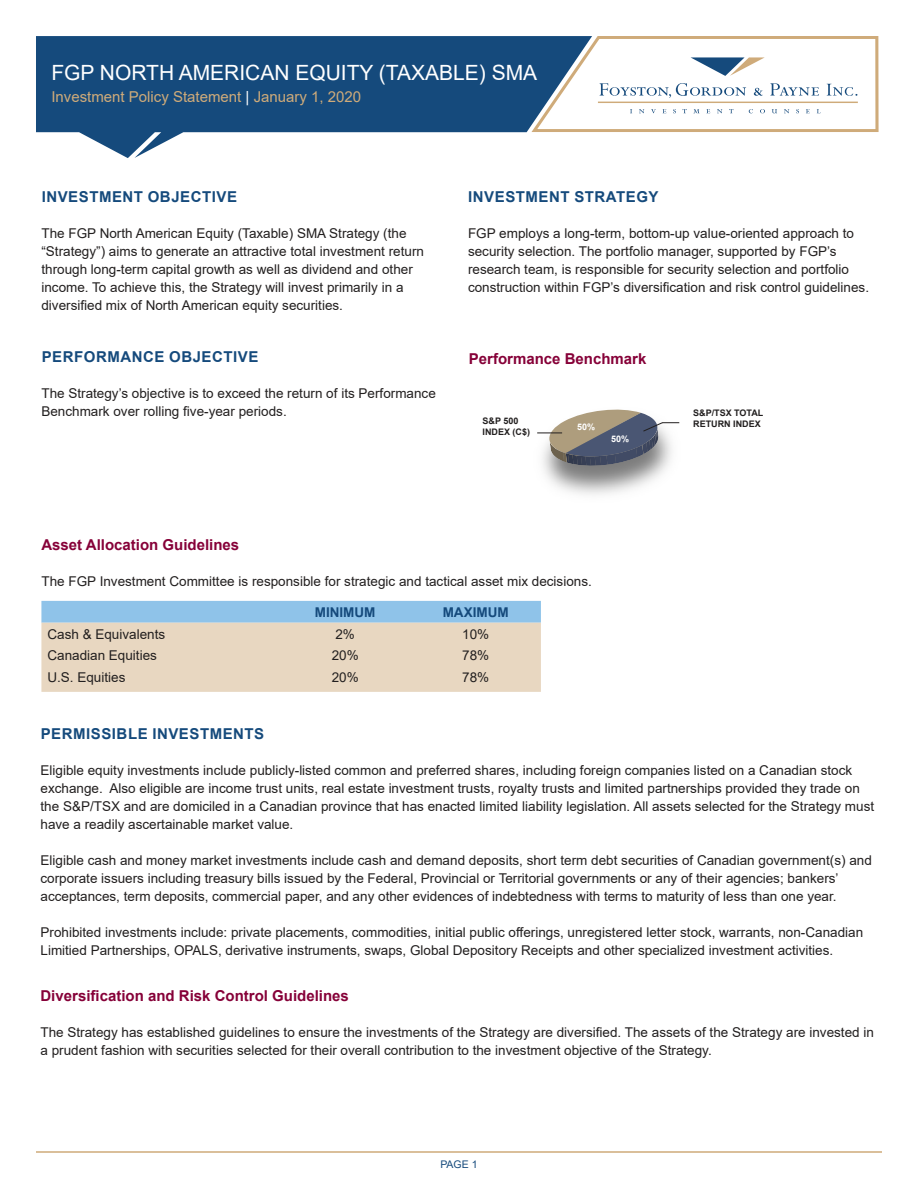
<style>
.page{position:relative;width:918px;height:1188px;background:#fff}
.page>*{position:absolute;margin:0;border:0;box-sizing:border-box;transform-origin:0 0}
.t1{font:21px "Arial";color:#fff}
.t2{font:700 15px "Arial";color:#860038}
.t3{font:700 15px "Arial";letter-spacing:.035em;color:#154a7c}
.t4{font:15px "Arial";color:#cfab7a}
.t5{font:13.5px/18px "Arial";color:#221f1f}
.t6{font:700 13.5px "Arial";color:#154a7c}
.t7{font:10.5px "Arial";color:#154a7c}
.t8{font:700 9px "Arial";color:#221f1f}
.t9{font:700 9px "Arial";color:#fff}
.s1{color:#fff}
</style>
<div class="page">
<svg style="left:592px;top:36px;width:287px;height:96px"></svg>
<svg style="left:36px;top:36px;width:556px;height:122px;fill:#154a7c"></svg>
<hr style="left:36px;top:1151px;width:846px;height:2px;background:#cfab7a">
<svg style="left:537px;top:410px;width:142px;height:56px"></svg>
<svg style="left:41px;top:601px;width:500px;height:91px;background:#d3d2ca"></svg>
<h1 class="t1" style="left:51px;top:58px;width:487px">FGP NORTH AMERICAN EQUITY (TAXABLE) SMA</h1>
<p class="t4" style="left:51px;top:91px;width:311px">Investment Policy Statement <span class="s1">|</span> January 1, 2020</p>
<p class="t3" style="left:42px;top:186px;width:197px">INVESTMENT OBJECTIVE</p>
<p class="t5" style="left:41px;top:224px;width:384px">The FGP North American Equity (Taxable) SMA Strategy (the “Strategy”) aims to generate an attractive total investment return through long-term capital growth as well as dividend and other income. To achieve this, the Strategy will invest primarily in a diversified mix of North American equity securities.</p>
<p class="t3" style="left:42px;top:347px;width:218px">PERFORMANCE OBJECTIVE</p>
<p class="t5" style="left:41px;top:386px;width:396px">The Strategy’s objective is to exceed the return of its Performance<br>Benchmark over rolling five-year periods.</p>
<p class="t3" style="left:468px;top:188px;width:192px">INVESTMENT STRATEGY</p>
<p class="t5" style="left:468px;top:225px;width:403px">FGP employs a long-term, bottom-up value-oriented approach to security selection. The portfolio manager, supported by FGP’s research team, is responsible for security selection and portfolio construction within FGP’s diversification and risk control guidelines.</p>
<p class="t2" style="left:469px;top:348px;width:179px">Performance Benchmark</p>
<p class="t8" style="left:693px;top:408px;width:72px">S&amp;P/TSX TOTAL</p>
<p class="t8" style="left:483px;top:416px;width:37px">S&amp;P 500</p>
<p class="t8" style="left:693px;top:418px;width:69px">RETURN INDEX</p>
<p class="t8" style="left:483px;top:426px;width:49px">INDEX (C$)</p>
<p class="t9" style="left:577px;top:422px;width:20px">50%</p>
<p class="t9" style="left:611px;top:434px;width:20px">50%</p>
<p class="t2" style="left:41px;top:535px;width:199px">Asset Allocation Guidelines</p>
<p class="t5" style="left:41px;top:574px;width:552px">The FGP Investment Committee is responsible for strategic and tactical asset mix decisions.</p>
<p class="t6" style="left:315px;top:604px;width:62px">MINIMUM</p>
<p class="t6" style="left:443px;top:604px;width:67px">MAXIMUM</p>
<p class="t5" style="left:47px;top:626px;width:119px">Cash &amp; Equivalents</p>
<p class="t5" style="left:335px;top:626px;width:21px">2%</p>
<p class="t5" style="left:462px;top:626px;width:29px">10%</p>
<p class="t5" style="left:47px;top:648px;width:111px">Canadian Equities</p>
<p class="t5" style="left:332px;top:648px;width:29px">20%</p>
<p class="t5" style="left:462px;top:648px;width:29px">78%</p>
<p class="t5" style="left:47px;top:670px;width:80px">U.S. Equities</p>
<p class="t5" style="left:332px;top:670px;width:29px">20%</p>
<p class="t5" style="left:462px;top:670px;width:29px">78%</p>
<p class="t3" style="left:41px;top:725px;width:225px">PERMISSIBLE INVESTMENTS</p>
<p class="t5" style="left:40px;top:761px;width:835px">Eligible equity investments include publicly-listed common and preferred shares, including foreign companies listed on a Canadian stock exchange. Also eligible are income trust units, real estate investment trusts, royalty trusts and limited partnerships provided they trade on the S&amp;P/TSX and are domiciled in a Canadian province that has enacted limited liability legislation. All assets selected for the Strategy must have a readily ascertainable market value.</p>
<p class="t5" style="left:40px;top:851px;width:833px">Eligible cash and money market investments include cash and demand deposits, short term debt securities of Canadian government(s) and corporate issuers including treasury bills issued by the Federal, Provincial or Territorial governments or any of their agencies; bankers’ acceptances, term deposits, commercial paper, and any other evidences of indebtedness with terms to maturity of less than one year.</p>
<p class="t5" style="left:40px;top:923px;width:824px">Prohibited investments include: private placements, commodities, initial public offerings, unregistered letter stock, warrants, non-Canadian<br>Limitied Partnerships, OPALS, derivative instruments, swaps, Global Depository Receipts and other specialized investment activities.</p>
<p class="t2" style="left:40px;top:986px;width:310px">Diversification and Risk Control Guidelines</p>
<p class="t5" style="left:40px;top:1024px;width:835px">The Strategy has established guidelines to ensure the investments of the Strategy are diversified. The assets of the Strategy are invested in a prudent fashion with securities selected for their overall contribution to the investment objective of the Strategy.</p>
<p class="t7" style="left:440px;top:1160px;width:39px">PAGE 1</p>
</div>
